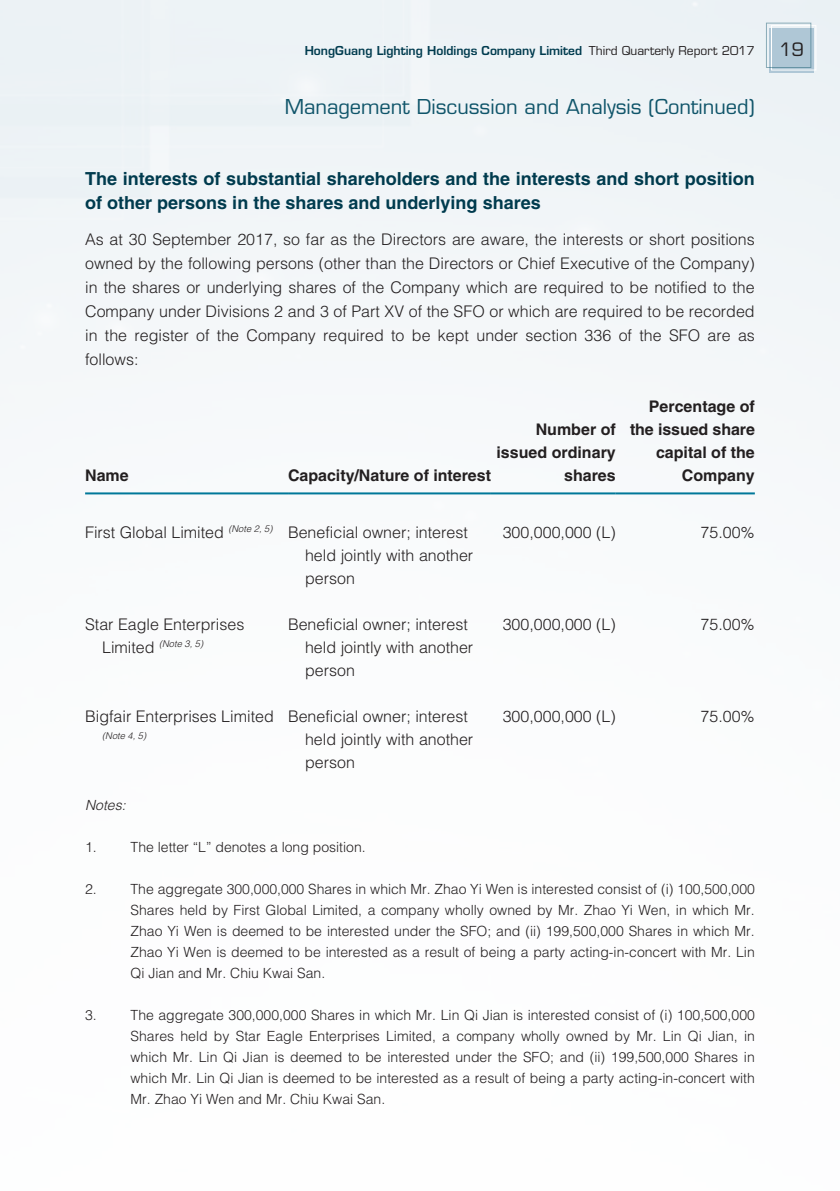
<style>
.page{position:relative;width:840px;height:1191px;background:#fff}
.page>*{position:absolute;margin:0;border:0;box-sizing:border-box;transform-origin:0 0}
.t1{font:20px "Eurostile LT Std";color:#10556a}
.t2{font:700 18px/24px "Helvetica LT Std";color:#003b4e}
.t3{font:18px "Eurostile LT Std";color:#231f20}
.t4{font:300 16px/23px "Helvetica LT Std";color:#231f20}
.t5{font:700 16px/23px "Helvetica LT Std";color:#231f20;text-align:right}
.t6{font:300 14px/21px "Helvetica LT Std";color:#231f20;text-align:justify}
.t7{font:italic 300 14px "Helvetica LT Std";color:#231f20}
.t8{font:600 12px "Eurostile LT Std";color:#003b4e}
.t9{font:italic 300 9.4px "Helvetica LT Std";color:#231f20}
.s1{font-weight:400;color:#231f20}
.s2{font-style:normal;font-size:16px}
</style>
<div class="page">
<div style="left:0;top:0;width:839px;height:495px;background:#f2f6f8"></div>
<div style="left:768px;top:28px;width:45px;height:45px;background:#afc7d6"></div>
<div style="left:770px;top:25px;width:46px;height:46px;border:1px solid #fff"></div>
<hr style="left:85px;top:492px;width:203px;height:2px;background:#007899">
<hr style="left:288px;top:492px;width:202px;height:2px;background:#007899">
<hr style="left:490px;top:492px;width:125px;height:2px;background:#007899">
<svg style="left:615px;top:492px;width:14px;height:2px"></svg>
<hr style="left:629px;top:492px;width:125px;height:2px;background:#007899">
<p class="t8" style="left:304px;top:43px;width:451px">HongGuang Lighting Holdings Company Limited <span class="s1">Third Quarterly Report 2017</span></p>
<p class="t3" style="left:778px;top:39px;width:26px">19</p>
<h1 class="t1" style="left:284px;top:94px;width:471px">Management Discussion and Analysis (Continued)</h1>
<p class="t2" style="left:85px;top:166px;width:670px">The interests of substantial shareholders and the interests and short position of other persons in the shares and underlying shares</p>
<p class="t4" style="left:85px;top:227px;width:671px;line-height:24px;text-align:justify">As at 30 September 2017, so far as the Directors are aware, the interests or short positions owned by the following persons (other than the Directors or Chief Executive of the Company) in the shares or underlying shares of the Company which are required to be notified to the Company under Divisions 2 and 3 of Part XV of the SFO or which are required to be recorded in the register of the Company required to be kept under section 336 of the SFO are as follows:</p>
<p class="t5" style="left:496px;top:418px;width:121px">Number of issued ordinary shares</p>
<p class="t5" style="left:85px;top:464px;width:45px">Name</p>
<p class="t5" style="left:288px;top:464px;width:204px">Capacity/Nature of interest</p>
<p class="t5" style="left:629px;top:395px;width:126px">Percentage of the issued share capital of the<br>Company</p>
<p class="t4" style="left:305px;top:520px;width:170px;text-indent:-220px">First Global Limited <sup>(Note</sup> <sup>2,</sup> <sup>5)</sup> Beneficial owner; interest held jointly with another person</p>
<p class="t4" style="left:502px;top:520px;width:114px">300,000,000 (L)</p>
<p class="t4" style="left:700px;top:520px;width:56px">75.00%</p>
<p class="t4" style="left:85px;top:612px;width:161px">Star Eagle Enterprises</p>
<p class="t9" style="left:102px;top:638px;width:102px"><span class="s2">Limited</span> (Note 3, 5)</p>
<p class="t4" style="left:305px;top:612px;width:170px;text-indent:-17px">Beneficial owner; interest held jointly with another person</p>
<p class="t4" style="left:502px;top:612px;width:114px">300,000,000 (L)</p>
<p class="t4" style="left:700px;top:612px;width:56px">75.00%</p>
<p class="t4" style="left:85px;top:704px;width:190px">Bigfair Enterprises Limited</p>
<p class="t9" style="left:102px;top:730px;width:46px">(Note 4, 5)</p>
<p class="t4" style="left:305px;top:704px;width:170px;text-indent:-17px">Beneficial owner; interest held jointly with another person</p>
<p class="t4" style="left:502px;top:704px;width:114px">300,000,000 (L)</p>
<p class="t4" style="left:700px;top:704px;width:56px">75.00%</p>
<p class="t7" style="left:85px;top:796px;width:42px">Notes:</p>
<p class="t6" style="left:85px;top:836px;width:13px">1.</p>
<p class="t6" style="left:130px;top:836px;width:237px">The letter “L” denotes a long position.</p>
<p class="t6" style="left:85px;top:878px;width:13px">2.</p>
<p class="t6" style="left:130px;top:878px;width:625px">The aggregate 300,000,000 Shares in which Mr. Zhao Yi Wen is interested consist of (i) 100,500,000<br>Shares held by First Global Limited, a company wholly owned by Mr. Zhao Yi Wen, in which Mr.<br>Zhao Yi Wen is deemed to be interested under the SFO; and (ii) 199,500,000 Shares in which Mr.<br>Zhao Yi Wen is deemed to be interested as a result of being a party acting-in-concert with Mr. Lin Qi Jian and Mr. Chiu Kwai San.</p>
<p class="t6" style="left:85px;top:1004px;width:13px">3.</p>
<p class="t6" style="left:130px;top:1004px;width:625px">The aggregate 300,000,000 Shares in which Mr. Lin Qi Jian is interested consist of (i) 100,500,000<br>Shares held by Star Eagle Enterprises Limited, a company wholly owned by Mr. Lin Qi Jian, in which Mr. Lin Qi Jian is deemed to be interested under the SFO; and (ii) 199,500,000 Shares in which Mr. Lin Qi Jian is deemed to be interested as a result of being a party acting-in-concert with Mr. Zhao Yi Wen and Mr. Chiu Kwai San.</p>
</div>
